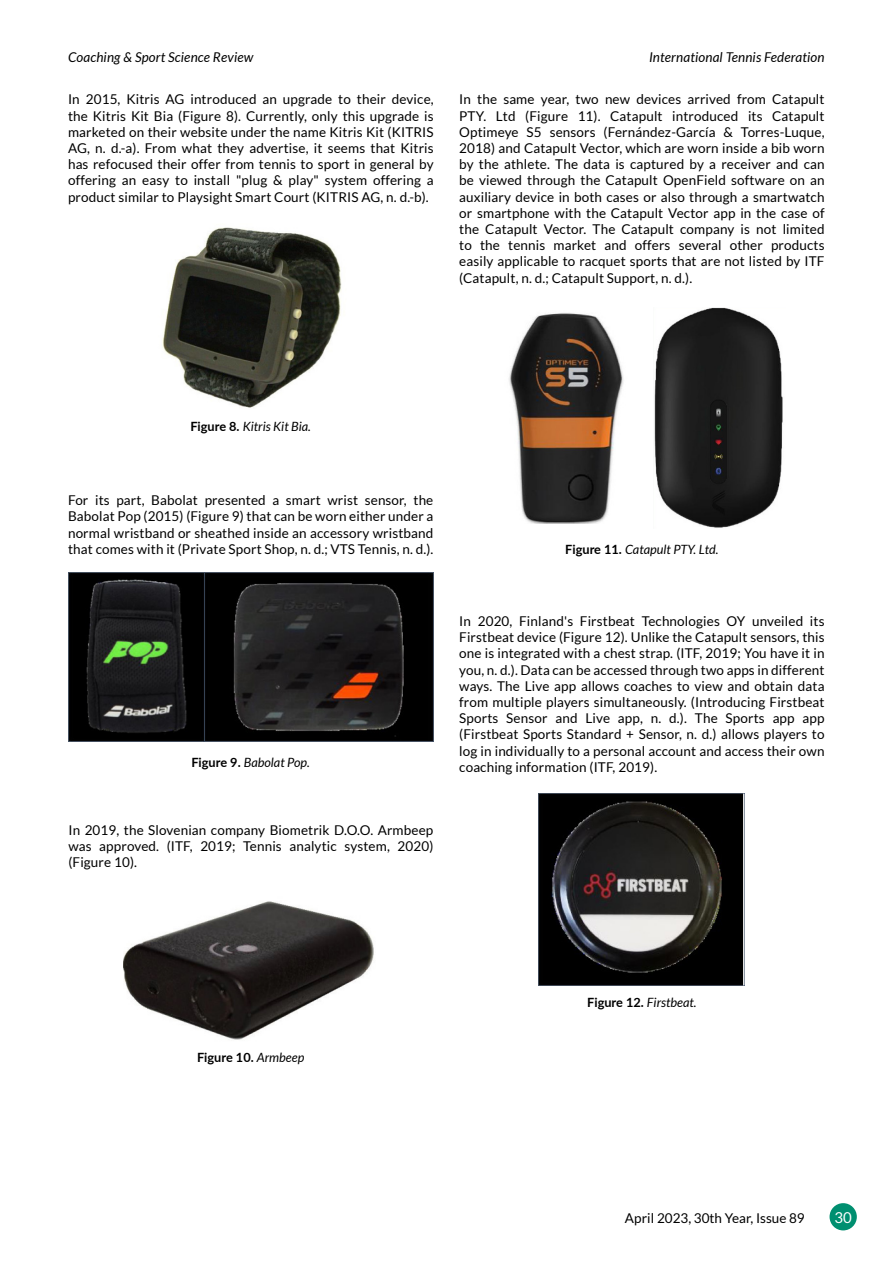
<style>
.page{position:relative;width:893px;height:1263px;background:#fff}
.page>*{position:absolute;margin:0;border:0;box-sizing:border-box;transform-origin:0 0}
.t1{font:15px "Lato";color:#fff}
.t2{font:13.5px/16.2px "Lato";letter-spacing:.01em;color:#000;text-align:justify}
.t3{font:italic 13.5px "Lato";letter-spacing:.01em;color:#000}
.t4{font:italic 12.75px "Lato";color:#000}
.t5{font:700 12.75px "Lato";color:#000}
.s1{font-weight:700;font-style:normal}
.s2{font-weight:400;font-style:italic}
</style>
<div class="page">
<div style="left:829px;top:1203px;width:28px;height:27px;background:#008f70;border-radius:50%"></div>
<img style="left:162px;top:227px;width:180px;height:181px">
<img style="left:68px;top:572px;width:365px;height:169px">
<img style="left:123px;top:901px;width:251px;height:139px">
<img style="left:509px;top:313px;width:115px;height:211px">
<img style="left:654px;top:308px;width:129px;height:220px">
<img style="left:539px;top:793px;width:206px;height:192px">
<p class="t3" style="left:68px;top:50px;width:187px">Coaching &amp; Sport Science Review</p>
<p class="t3" style="left:649px;top:50px;width:177px">International Tennis Federation</p>
<p class="t2" style="left:68px;top:91px;width:367px">In 2015, Kitris AG introduced an upgrade to their device, the Kitris Kit Bia (Figure 8). Currently, only this upgrade is marketed on their website under the name Kitris Kit (KITRIS AG, n. d.-a). From what they advertise, it seems that Kitris has refocused their offer from tennis to sport in general by offering an easy to install "plug &amp; play" system offering a product similar to Playsight Smart Court (KITRIS AG, n. d.-b).</p>
<p class="t2" style="left:459px;top:91px;width:367px">In the same year, two new devices arrived from Catapult PTY. Ltd (Figure 11). Catapult introduced its Catapult Optimeye S5 sensors (Fernández-García &amp; Torres-Luque, 2018) and Catapult Vector, which are worn inside a bib worn by the athlete. The data is captured by a receiver and can be viewed through the Catapult OpenField software on an auxiliary device in both cases or also through a smartwatch or smartphone with the Catapult Vector app in the case of the Catapult Vector. The Catapult company is not limited to the tennis market and offers several other products easily applicable to racquet sports that are not listed by ITF (Catapult, n. d.; Catapult Support, n. d.).</p>
<p class="t4" style="left:190px;top:419px;width:122px"><span class="s1">Figure 8.</span> Kitris Kit Bia.</p>
<p class="t2" style="left:68px;top:492px;width:367px">For its part, Babolat presented a smart wrist sensor, the Babolat Pop (2015) (Figure 9) that can be worn either under a normal wristband or sheathed inside an accessory wristband that comes with it (Private Sport Shop, n. d.; VTS Tennis, n. d.).</p>
<p class="t4" style="left:191px;top:755px;width:120px"><span class="s1">Figure 9.</span> Babolat Pop.</p>
<p class="t2" style="left:68px;top:822px;width:366px">In 2019, the Slovenian company Biometrik D.O.O. Armbeep was approved. (ITF, 2019; Tennis analytic system, 2020) (Figure 10).</p>
<p class="t4" style="left:565px;top:542px;width:155px"><span class="s1">Figure 11.</span> Catapult PTY. Ltd.</p>
<p class="t2" style="left:459px;top:613px;width:367px">In 2020, Finland's Firstbeat Technologies OY unveiled its Firstbeat device (Figure 12). Unlike the Catapult sensors, this one is integrated with a chest strap. (ITF, 2019; You have it in you, n. d.). Data can be accessed through two apps in different ways. The Live app allows coaches to view and obtain data from multiple players simultaneously. (Introducing Firstbeat Sports Sensor and Live app, n. d.). The Sports app app (Firstbeat Sports Standard + Sensor, n. d.) allows players to log in individually to a personal account and access their own coaching information (ITF, 2019).</p>
<p class="t5" style="left:197px;top:1048px;width:109px">Figure 10. <span class="s2">Armbeep</span></p>
<p class="t4" style="left:587px;top:996px;width:111px"><span class="s1">Figure 12.</span> Firstbeat.</p>
<p class="t2" style="left:625px;top:1209px;width:181px">April 2023, 30th Year, Issue 89</p>
<p class="t1" style="left:834px;top:1209px;width:19px">30</p>
</div>
